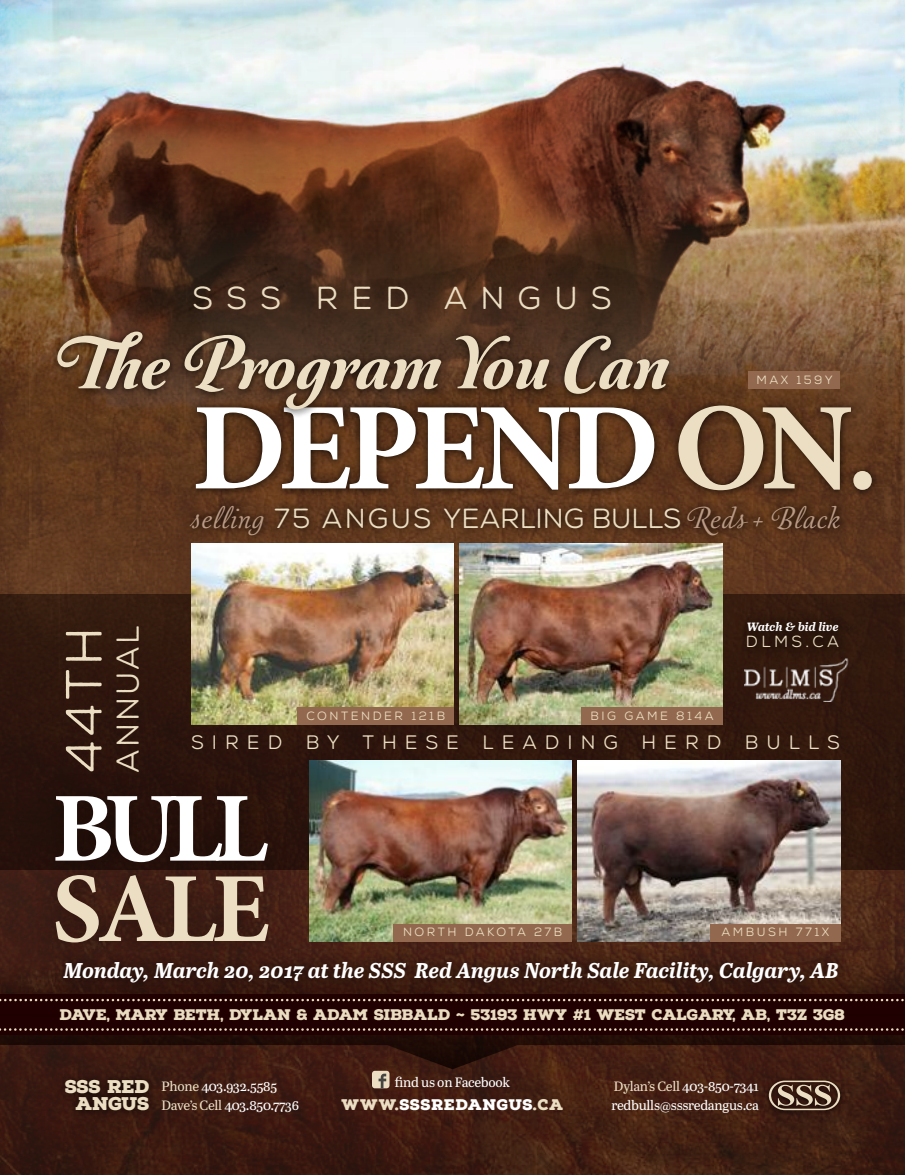
<style>
.page{position:relative;width:905px;height:1175px;background:#fff}
.page>*{position:absolute;margin:0;border:0;box-sizing:border-box;transform-origin:0 0}
.t1{font:700 124.5px "Minion Pro";letter-spacing:-.055em;color:#fff}
.t2{font:700 99.15px "Minion Pro";color:#fff}
.t3{font:700 99.15px "Minion Pro";color:#ecdec3}
.t4{font:italic 700 67.8px "Australis Pro Swash";color:#ecdec3}
.t5{font:51px "Nexa Rust Sans";color:#ecdec3}
.t6{font:31.8px "Nexa Rust Sans";letter-spacing:.41em;color:#ecdec3}
.t7{font:27.6px "Nexa Rust Sans";color:#ecdec3}
.t8{font:italic 700 21.3px "Abril Text";color:#fff}
.t9{font:19.5px "Nexa Rust Sans";letter-spacing:.41em;color:#ecdec3}
.t10{font:900 17.85px/16.8px "Nexa Rust Slab";letter-spacing:-.02em;color:#ecdec3;text-align:right}
.t11{font:16.2px "Nexa Rust Sans";letter-spacing:.21em;color:#ecdec3}
.t12{font:900 15px "Nexa Rust Slab";letter-spacing:-.02em;color:#ecdec3}
.t13{font:900 15px "Nexa Rust Slab";letter-spacing:.03em;color:#fff}
.t14{font:13.5px/19px "Abril Text";letter-spacing:-.02em;color:#fff}
.t15{font:12px "Nexa Rust Sans";letter-spacing:.21em;color:#ecdec3}
.t16{font:italic 700 12px "Abril Text";color:#fff}
.s1{color:#ecdec3}
.s2{font-family:"Australis Pro Swash";font-style:italic;color:#ba9b86}
</style>
<div class="page">
<svg style="left:0;top:870px;width:904px;height:304px;background:#3e1d11"></svg>
<svg style="left:0;top:897px;width:904px;height:172px;background:#422014"></svg>
<img style="left:0;top:408px;width:904px;height:186px">
<div style="left:0;top:1012px;width:904px;height:34px;background:#000;opacity:.55"></div>
<svg style="left:0;top:1028px;width:905px;height:2px;background:#644a41"></svg>
<div style="left:0;top:982px;width:904px;height:35px;background:#000;opacity:.55"></div>
<svg style="left:0;top:998px;width:905px;height:3px;background:#5a3f37"></svg>
<div style="left:49px;top:947px;width:803px;height:50px;background:#000;opacity:.3"></div>
<div style="left:372px;top:1070px;width:17px;height:18px;background:#ecdec3;border-radius:3px"></div>
<svg style="left:378px;top:1073px;width:8px;height:15px"></svg>
<img style="left:0;top:0;width:904px;height:408px">
<div style="left:182px;top:497px;width:665px;height:46px;background:#000;opacity:.7"></div>
<div style="left:187px;top:397px;width:693px;height:102px;background:#000;opacity:.7"></div>
<div style="left:764px;top:1075px;width:80px;height:39px;background:#000;opacity:.75"></div>
<svg style="left:768px;top:1080px;width:72px;height:30px;background:#715a4c"></svg>
<div style="left:57px;top:1072px;width:99px;height:46px;background:#000;opacity:.75"></div>
<div style="left:0;top:594px;width:904px;height:276px;background:#2f160d"></div>
<img style="left:460px;top:544px;width:262px;height:180px">
<img style="left:578px;top:760px;width:262px;height:181px">
<div style="left:31px;top:770px;width:261px;height:197px;background:#000;opacity:.4"></div>
<img style="left:191px;top:544px;width:263px;height:180px">
<img style="left:309px;top:760px;width:263px;height:181px">
<div style="left:49px;top:323px;width:628px;height:95px;background:#000;opacity:.7"></div>
<div style="left:298px;top:707px;width:156px;height:17px;background:#92694e"></div>
<div style="left:581px;top:707px;width:141px;height:17px;background:#92694e"></div>
<div style="left:748px;top:371px;width:92px;height:18px;background:#92694e"></div>
<div style="left:710px;top:923px;width:130px;height:18px;background:#92694e"></div>
<div style="left:393px;top:923px;width:179px;height:18px;background:#92694e"></div>
<img style="left:744px;top:662px;width:105px;height:39px">
<h3 class="t6" style="left:192px;top:280px;width:421px">SSS RED ANGUS</h3>
<h3 class="t4" style="left:56px;top:322px;width:614px">The Program You Can</h3>
<p class="t15" style="left:756px;top:373px;width:78px">MAX 159Y</p>
<h1 class="t1" style="left:192px;top:361px;width:688px">DEPEND <span class="s1">ON.</span></h1>
<h3 class="t7" style="left:191px;top:502px;width:650px"><span class="s2">selling</span> 75 ANGUS YEARLING BULLS<span class="s2">Reds + Black</span></h3>
<p class="t16" style="left:746px;top:618px;width:93px">Watch &amp; bid live</p>
<p class="t11" style="left:746px;top:632px;width:95px">DLMS.CA</p>
<h3 class="t5" style="left:55px;top:772px;width:147px;rotate:-90deg">44TH</h3>
<h3 class="t6" style="left:110px;top:772px;width:148px;rotate:-90deg">ANNUAL</h3>
<h2 class="t2" style="left:52px;top:759px;width:218px">BULL</h2>
<h2 class="t3" style="left:52px;top:839px;width:219px">SALE</h2>
<p class="t15" style="left:306px;top:708px;width:140px">CONTENDER 121B</p>
<p class="t15" style="left:590px;top:708px;width:124px">BIG GAME 814A</p>
<h3 class="t9" style="left:191px;top:731px;width:650px">SIRED BY THESE LEADING HERD BULLS</h3>
<p class="t15" style="left:403px;top:925px;width:161px">NORTH DAKOTA 27B</p>
<p class="t15" style="left:721px;top:925px;width:109px">AMBUSH 771X</p>
<h3 class="t8" style="left:63px;top:955px;width:776px">Monday, March 20, 2017 at the SSS Red Angus North Sale Facility, Calgary, AB</h3>
<p class="t12" style="left:60px;top:1004px;width:787px">DAVE, MARY BETH, DYLAN &amp; ADAM SIBBALD ~ 53193 HWY #1 WEST CALGARY, AB, T3Z 3G8</p>
<h3 class="t10" style="left:65px;top:1078px;width:86px">SSS RED<br>ANGUS</h3>
<p class="t14" style="left:161px;top:1076px;width:139px"><span class="s1">Phone</span> 403.932.5585<br><span class="s1">Dave’s Cell</span> 403.850.7736</p>
<p class="t14" style="left:395px;top:1072px;width:117px">find us on Facebook</p>
<p class="t13" style="left:341px;top:1094px;width:224px"><span class="s1">WWW.</span>SSSREDANGUS<span class="s1">.CA</span></p>
<p class="t14" style="left:611px;top:1076px;width:149px"><span class="s1">Dylan’s Cell</span> 403-850-7341 redbulls@sssredangus.ca</p>
</div>
